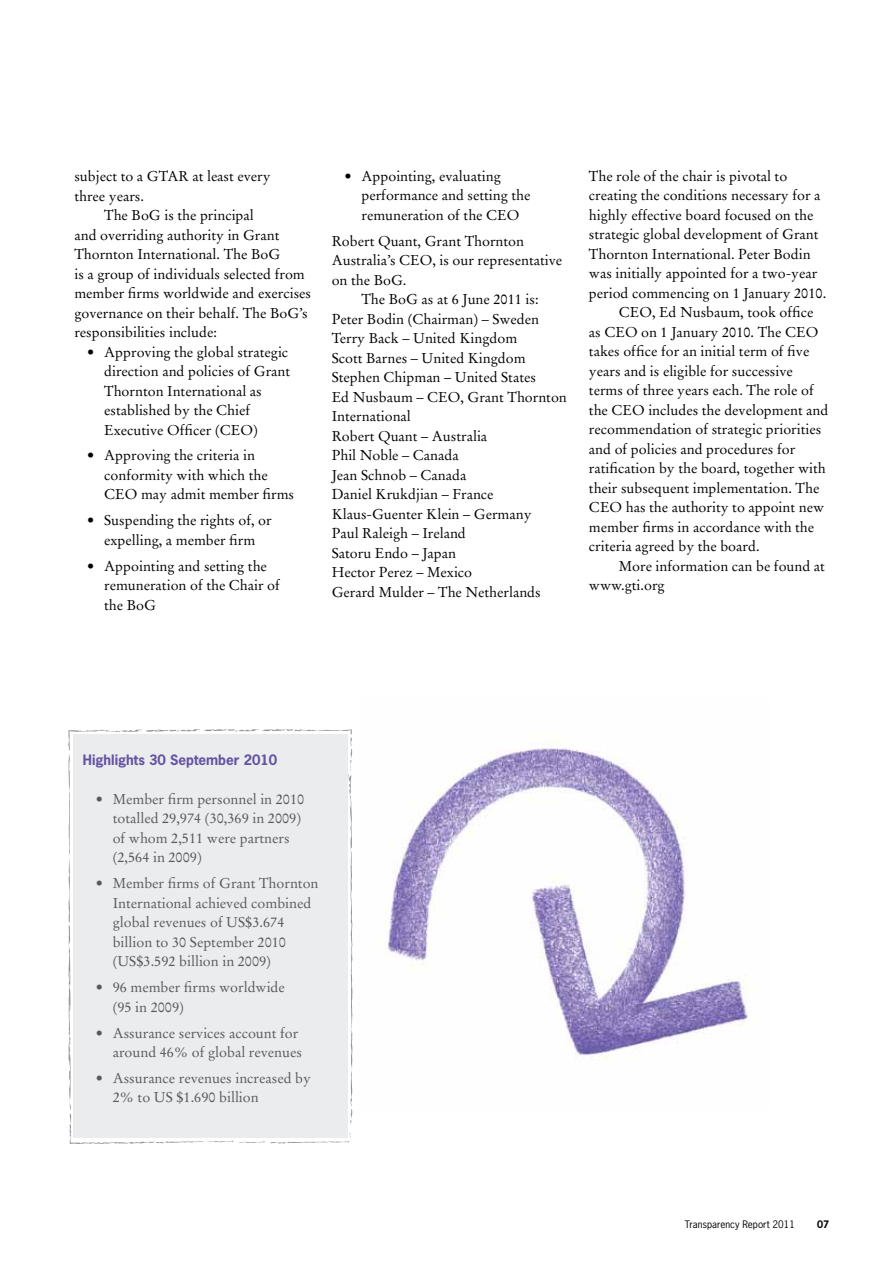
<style>
.page{position:relative;width:893px;height:1263px;background:#fff}
.page>*{position:absolute;margin:0;border:0;box-sizing:border-box;transform-origin:0 0}
.t1{font:14.25px/19.5px "Stempel Garamond LT Std";color:#000}
.t2{font:14.25px/19.5px "Stempel Garamond LT Std";color:#58595b}
.t3{font:700 13.5px "News Gothic Std";color:#6452a2}
.t4{font:9.75px "News Gothic Std";color:#000}
.t5{font:700 9.75px "News Gothic Std";color:#000}
</style>
<div class="page">
<div style="left:68px;top:729px;width:285px;height:415px;background:#ebeced"></div>
<img style="left:384px;top:748px;width:371px;height:313px">
<p class="t1" style="left:74px;top:167px;width:198px">subject to a GTAR at least every three years.</p>
<p class="t1" style="left:74px;top:206px;width:238px;text-indent:30px">The BoG is the principal<br>and overriding authority in Grant Thornton International. The BoG<br>is a group of individuals selected from member firms worldwide and exercises governance on their behalf. The BoG’s responsibilities include:</p>
<p class="t1" style="left:104px;top:342px;width:188px;text-indent:-17px">• Approving the global strategic direction and policies of Grant<br>Thornton International as established by the Chief<br>Executive Officer (CEO)</p>
<p class="t1" style="left:104px;top:446px;width:191px;text-indent:-17px">• Approving the criteria in conformity with which the<br>CEO may admit member firms</p>
<p class="t1" style="left:87px;top:511px;width:186px;text-align:center">• Suspending the rights of, or expelling, a member firm</p>
<p class="t1" style="left:104px;top:556px;width:177px;text-indent:-17px">• Appointing and setting the remuneration of the Chair of the BoG</p>
<p class="t1" style="left:361px;top:166px;width:171px;text-indent:-17px">• Appointing, evaluating performance and setting the remuneration of the CEO</p>
<p class="t1" style="left:332px;top:231px;width:194px">Robert Quant, Grant Thornton</p>
<p class="t1" style="left:332px;top:251px;width:232px">Australia’s CEO, is our representative</p>
<p class="t1" style="left:332px;top:270px;width:76px">on the BoG.</p>
<p class="t1" style="left:361px;top:290px;width:179px">The BoG as at 6 June 2011 is:</p>
<p class="t1" style="left:332px;top:309px;width:209px">Peter Bodin (Chairman) – Sweden</p>
<p class="t1" style="left:332px;top:329px;width:187px">Terry Back – United Kingdom</p>
<p class="t1" style="left:332px;top:348px;width:195px">Scott Barnes – United Kingdom</p>
<p class="t1" style="left:332px;top:368px;width:206px">Stephen Chipman – United States</p>
<p class="t1" style="left:332px;top:387px;width:237px">Ed Nusbaum – CEO, Grant Thornton</p>
<p class="t1" style="left:332px;top:407px;width:81px">International</p>
<p class="t1" style="left:332px;top:426px;width:157px">Robert Quant – Australia</p>
<p class="t1" style="left:332px;top:446px;width:129px">Phil Noble – Canada</p>
<p class="t1" style="left:332px;top:465px;width:136px">Jean Schnob – Canada</p>
<p class="t1" style="left:332px;top:485px;width:163px">Daniel Krukdjian – France</p>
<p class="t1" style="left:332px;top:504px;width:201px">Klaus-Guenter Klein – Germany</p>
<p class="t1" style="left:332px;top:524px;width:136px">Paul Raleigh – Ireland</p>
<p class="t1" style="left:332px;top:543px;width:126px">Satoru Endo – Japan</p>
<p class="t1" style="left:332px;top:563px;width:142px">Hector Perez – Mexico</p>
<p class="t1" style="left:332px;top:582px;width:211px">Gerard Mulder – The Netherlands</p>
<p class="t1" style="left:589px;top:166px;width:200px">The role of the chair is pivotal to</p>
<p class="t1" style="left:589px;top:186px;width:233px">creating the conditions necessary for a</p>
<p class="t1" style="left:589px;top:205px;width:226px">highly effective board focused on the</p>
<p class="t1" style="left:589px;top:225px;width:231px">strategic global development of Grant</p>
<p class="t1" style="left:589px;top:244px;width:223px">Thornton International. Peter Bodin</p>
<p class="t1" style="left:589px;top:264px;width:230px">was initially appointed for a two-year</p>
<p class="t1" style="left:589px;top:283px;width:239px">period commencing on 1 January 2010.</p>
<p class="t1" style="left:619px;top:303px;width:196px">CEO, Ed Nusbaum, took office</p>
<p class="t1" style="left:589px;top:322px;width:231px">as CEO on 1 January 2010. The CEO</p>
<p class="t1" style="left:589px;top:342px;width:222px">takes office for an initial term of five</p>
<p class="t1" style="left:589px;top:361px;width:205px">years and is eligible for successive</p>
<p class="t1" style="left:589px;top:381px;width:226px">terms of three years each. The role of</p>
<p class="t1" style="left:589px;top:400px;width:241px">the CEO includes the development and</p>
<p class="t1" style="left:589px;top:420px;width:234px">recommendation of strategic priorities</p>
<p class="t1" style="left:589px;top:439px;width:208px">and of policies and procedures for</p>
<p class="t1" style="left:589px;top:459px;width:238px">ratification by the board, together with</p>
<p class="t1" style="left:589px;top:478px;width:232px">their subsequent implementation. The</p>
<p class="t1" style="left:589px;top:498px;width:237px">CEO has the authority to appoint new</p>
<p class="t1" style="left:589px;top:517px;width:227px">member firms in accordance with the</p>
<p class="t1" style="left:589px;top:537px;width:172px">criteria agreed by the board.</p>
<p class="t1" style="left:619px;top:556px;width:208px">More information can be found at</p>
<p class="t1" style="left:589px;top:576px;width:77px">www.gti.org</p>
<p class="t3" style="left:83px;top:751px;width:196px">Highlights 30 September 2010</p>
<p class="t2" style="left:113px;top:789px;width:193px;text-indent:-17px">• Member firm personnel in 2010 totalled 29,974 (30,369 in 2009) of whom 2,511 were partners (2,564 in 2009)</p>
<p class="t2" style="left:113px;top:874px;width:207px;text-indent:-17px">• Member firms of Grant Thornton<br>International achieved combined global revenues of US$3.674 billion to 30 September 2010 (US$3.592 billion in 2009)</p>
<p class="t2" style="left:113px;top:977px;width:174px;text-indent:-17px">• 96 member firms worldwide (95 in 2009)</p>
<p class="t2" style="left:96px;top:1023px;width:208px;text-align:right">• Assurance services account for around 46% of global revenues</p>
<p class="t2" style="left:113px;top:1068px;width:200px;text-indent:-17px">• Assurance revenues increased by<br>2% to US $1.690 billion</p>
<p class="t4" style="left:685px;top:1218px;width:112px">Transparency Report 2011</p>
<p class="t5" style="left:817px;top:1218px;width:14px">07</p>
</div>
